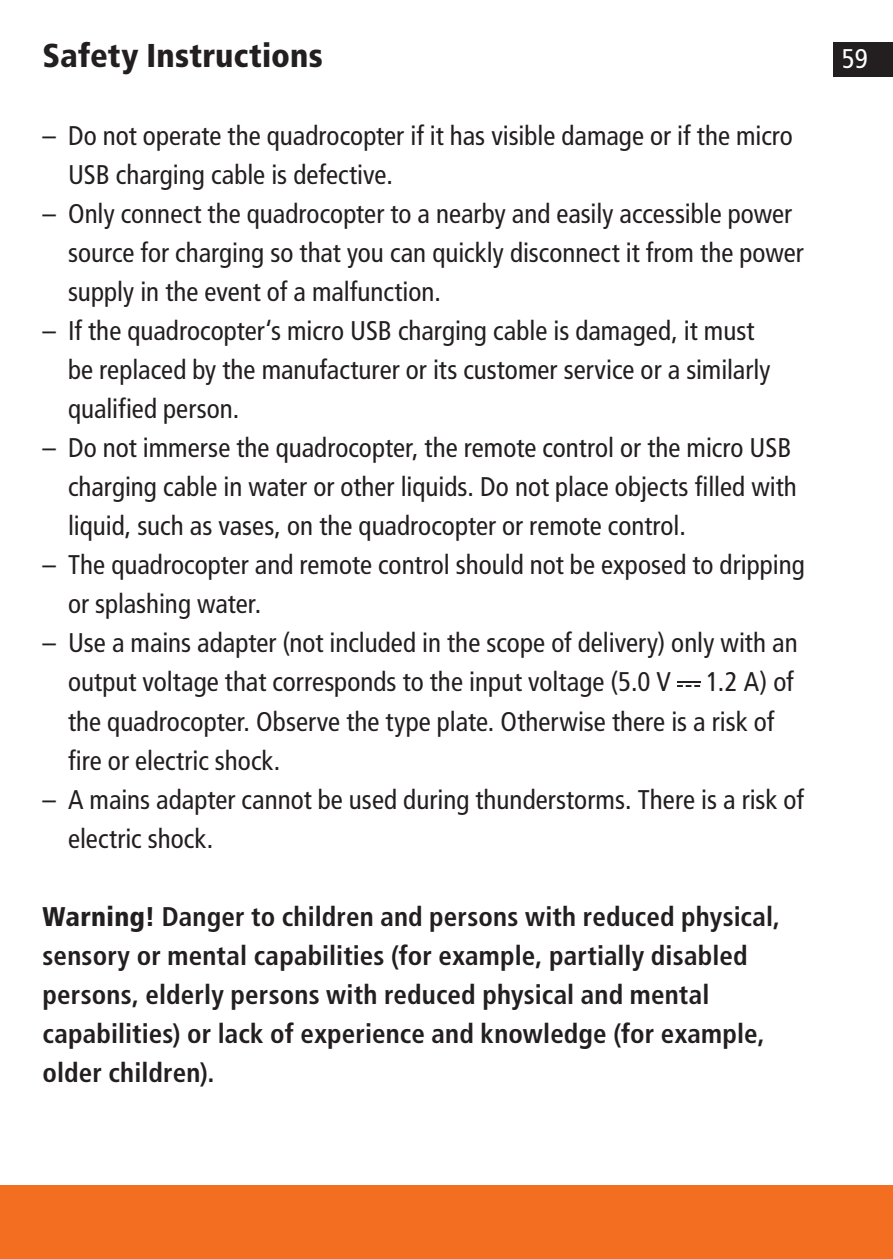
<style>
.page{position:relative;width:893px;height:1259px;background:#fff}
.page>*{position:absolute;margin:0;border:0;box-sizing:border-box;transform-origin:0 0}
.Fließtext{font:900 condensed 33px "Frutiger LT";letter-spacing:.005em;color:#231f20}
.Fließtext-2{font:condensed 27px/39px "Frutiger LT";color:#231f20}
.Fließtext-3{font:700 condensed 27px/39px "Frutiger LT";letter-spacing:.005em;color:#231f20}
.t1{font:condensed 27px "Frutiger LT";color:#fff}
.s1{font-weight:900}
</style>
<div class="page">
<div style="left:0;top:1184px;width:893px;height:75px;background:#f36e21"></div>
<div style="left:833px;top:43px;width:60px;height:34px;background:#231f20"></div>
<svg style="left:677px;top:685px;width:23px;height:2px"></svg>
<hr style="left:677px;top:681px;width:23px;height:2px;background:#231f20">
<p class="Fließtext" style="left:43px;top:36px;width:282px">Safety Instructions</p>
<p class="t1" style="left:842px;top:43px;width:27px">59</p>
<p class="Fließtext-2" style="left:68px;top:117px;width:726px;text-indent:-26px">– Do not operate the quadrocopter if it has visible damage or if the micro<br>USB charging cable is defective.</p>
<p class="Fließtext-2" style="left:68px;top:195px;width:737px;text-indent:-26px">– Only connect the quadrocopter to a nearby and easily accessible power source for charging so that you can quickly disconnect it from the power supply in the event of a malfunction.</p>
<p class="Fließtext-2" style="left:68px;top:312px;width:704px;text-indent:-26px">– If the quadrocopter‘s micro USB charging cable is damaged, it must be replaced by the manufacturer or its customer service or a similarly qualified person.</p>
<p class="Fließtext-2" style="left:68px;top:429px;width:730px;text-indent:-26px">– Do not immerse the quadrocopter, the remote control or the micro USB charging cable in water or other liquids. Do not place objects filled with liquid, such as vases, on the quadrocopter or remote control.</p>
<p class="Fließtext-2" style="left:68px;top:546px;width:738px;text-indent:-26px">– The quadrocopter and remote control should not be exposed to dripping or splashing water.</p>
<p class="Fließtext-2" style="left:68px;top:624px;width:731px;text-indent:-26px">– Use a mains adapter (not included in the scope of delivery) only with an output voltage that corresponds to the input voltage (5.0 V</p>
<p class="Fließtext-2" style="left:68px;top:663px;width:727px;text-indent:638px">1.2 A) of the quadrocopter. Observe the type plate. Otherwise there is a risk of fire or electric shock.</p>
<p class="Fließtext-2" style="left:68px;top:780px;width:737px;text-indent:-26px">– A mains adapter cannot be used during thunderstorms. There is a risk of electric shock.</p>
<p class="Fließtext-3" style="left:43px;top:896px;width:739px"><span class="s1">Warning!</span> Danger to children and persons with reduced physical, sensory or mental capabilities (for example, partially disabled persons, elderly persons with reduced physical and mental capabilities) or lack of experience and knowledge (for example, older children).</p>
</div>
